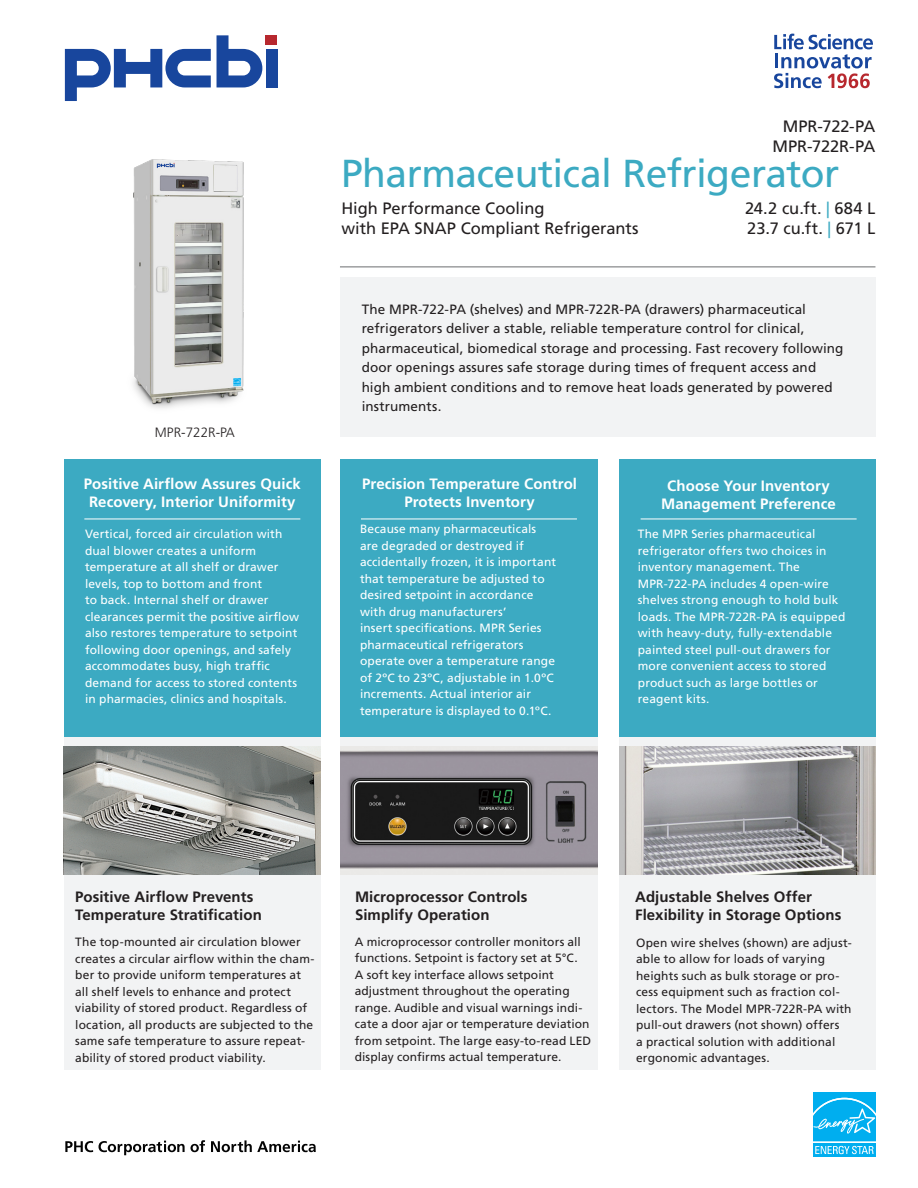
<style>
.page{position:relative;width:918px;height:1188px;background:#fff}
.page>*{position:absolute;margin:0;border:0;box-sizing:border-box;transform-origin:0 0}
.PS_PHCbi_Title{font:39px "Frutiger LT Std";letter-spacing:-.015em;color:#3caac2}
.PS_PHCbi_Subtitle{font:16.5px/19.8px "Frutiger LT Std";color:#231f20}
.PS_PHCbi_Model_Numbe{font:16.5px/19.8px "Frutiger LT Std";color:#231f20}
.PS_PHCbi_Section_1-T{font:700 15px/18px "Frutiger LT Std";letter-spacing:.005em;color:#fff;text-align:center}
.PS_PHCbi_Section_2-T{font:700 15px/18px "Frutiger LT Std";letter-spacing:.005em;color:#231f20}
.PS_PHCbi_Intro_Copy{font:13.5px/19.5px "Frutiger LT Std";letter-spacing:.005em;color:#231f20}
.t1{font:300 13.5px "Frutiger LT Std";color:#231f20}
.PS_PHCbi_Section_1{font:12px/16.5px "Frutiger LT Std";letter-spacing:.01em;color:#fff}
.PS_PHCbi_Section_2{font:12px/16.5px "Frutiger LT Std";letter-spacing:.01em;color:#231f20}
.s1{color:#3caac2}
</style>
<div class="page">
<div style="left:64px;top:731px;width:257px;height:339px;background:#f2f3f4"></div>
<div style="left:340px;top:731px;width:258px;height:339px;background:#f2f3f4"></div>
<div style="left:619px;top:731px;width:256px;height:339px;background:#f2f3f4"></div>
<div style="left:64px;top:459px;width:257px;height:277px;background:#3caac2"></div>
<div style="left:340px;top:459px;width:258px;height:277px;background:#3caac2"></div>
<div style="left:619px;top:459px;width:256px;height:277px;background:#3caac2"></div>
<div style="left:340px;top:278px;width:535px;height:159px;background:#f2f3f4"></div>
<hr style="left:84px;top:519px;width:216px;height:1px;background:#fff">
<hr style="left:361px;top:519px;width:216px;height:1px;background:#fff">
<hr style="left:641px;top:519px;width:216px;height:1px;background:#fff">
<hr style="left:340px;top:267px;width:535px;height:1px;background:#6c6d70">
<div style="left:266px;top:49px;width:11px;height:38px;background:#18469d"></div>
<svg style="left:65px;top:49px;width:146px;height:52px"></svg>
<svg style="left:217px;top:35px;width:45px;height:52px"></svg>
<div style="left:266px;top:35px;width:11px;height:10px;background:#b7282e"></div>
<svg style="left:774px;top:34px;width:99px;height:54px"></svg>
<svg style="left:65px;top:1141px;width:28px;height:11px"></svg>
<svg style="left:99px;top:1141px;width:86px;height:14px"></svg>
<svg style="left:191px;top:1140px;width:14px;height:12px"></svg>
<svg style="left:211px;top:1140px;width:105px;height:12px"></svg>
<img style="left:64px;top:746px;width:256px;height:129px">
<img style="left:340px;top:746px;width:258px;height:129px">
<img style="left:619px;top:746px;width:256px;height:129px">
<img style="left:133px;top:159px;width:111px;height:249px">
<svg style="left:813px;top:1093px;width:62px;height:63px;background:#2dbcf1"></svg>
<p class="t1" style="left:155px;top:425px;width:82px">MPR-722R-PA</p>
<p class="PS_PHCbi_Section_1-T" style="left:84px;top:475px;width:218px">Positive Airflow Assures Quick<br>Recovery, Interior Uniformity</p>
<p class="PS_PHCbi_Section_1" style="left:85px;top:526px;width:216px">Vertical, forced air circulation with dual blower creates a uniform temperature at all shelf or drawer levels, top to bottom and front<br>to back. Internal shelf or drawer clearances permit the positive airflow also restores temperature to setpoint following door openings, and safely accommodates busy, high traffic demand for access to stored contents in pharmacies, clinics and hospitals.</p>
<p class="PS_PHCbi_Model_Numbe" style="left:772px;top:116px;width:105px;text-align:right">MPR-722-PA<br>MPR-722R-PA</p>
<p class="PS_PHCbi_Title" style="left:341px;top:151px;width:500px">Pharmaceutical Refrigerator</p>
<p class="PS_PHCbi_Subtitle" style="left:341px;top:199px;width:299px">High Performance Cooling<br>with EPA SNAP Compliant Refrigerants</p>
<p class="PS_PHCbi_Model_Numbe" style="left:745px;top:199px;width:132px">24.2 cu.ft. <span class="s1">|</span> 684 L<br>23.7 cu.ft. <span class="s1">|</span> 671 L</p>
<p class="PS_PHCbi_Intro_Copy" style="left:362px;top:299px;width:483px">The MPR-722-PA (shelves) and MPR-722R-PA (drawers) pharmaceutical refrigerators deliver a stable, reliable temperature control for clinical, pharmaceutical, biomedical storage and processing. Fast recovery following door openings assures safe storage during times of frequent access and high ambient conditions and to remove heat loads generated by powered instruments.</p>
<p class="PS_PHCbi_Section_1-T" style="left:362px;top:475px;width:217px">Precision Temperature Control<br>Protects Inventory</p>
<p class="PS_PHCbi_Section_1" style="left:360px;top:521px;width:198px">Because many pharmaceuticals are degraded or destroyed if accidentally frozen, it is important that temperature be adjusted to desired setpoint in accordance with drug manufacturers’<br>insert specifications. MPR Series pharmaceutical refrigerators operate over a temperature range of 2ºC to 23ºC, adjustable in 1.0ºC increments. Actual interior air temperature is displayed to 0.1ºC.</p>
<p class="PS_PHCbi_Section_1-T" style="left:661px;top:476px;width:176px">Choose Your Inventory<br>Management Preference</p>
<p class="PS_PHCbi_Section_1" style="left:638px;top:526px;width:190px">The MPR Series pharmaceutical refrigerator offers two choices in inventory management. The</p>
<p class="PS_PHCbi_Section_1" style="left:638px;top:575px;width:209px">MPR-722-PA includes 4 open-wire shelves strong enough to hold bulk loads. The MPR-722R-PA is equipped with heavy-duty, fully-extendable painted steel pull-out drawers for more convenient access to stored product such as large bottles or reagent kits.</p>
<p class="PS_PHCbi_Section_2-T" style="left:75px;top:888px;width:188px">Positive Airflow Prevents<br>Temperature Stratification</p>
<p class="PS_PHCbi_Section_2" style="left:75px;top:934px;width:241px">The top-mounted air circulation blower creates a circular airflow within the cham&shy;ber to provide uniform temperatures at all shelf levels to enhance and protect viability of stored product. Regardless of location, all products are subjected to the same safe temperature to assure repeat&shy;ability of stored product viability.</p>
<p class="PS_PHCbi_Section_2-T" style="left:355px;top:888px;width:174px">Microprocessor Controls<br>Simplify Operation</p>
<p class="PS_PHCbi_Section_2" style="left:355px;top:933px;width:238px">A microprocessor controller monitors all functions. Setpoint is factory set at 5°C.<br>A soft key interface allows setpoint adjustment throughout the operating range. Audible and visual warnings indi&shy;cate a door ajar or temperature deviation from setpoint. The large easy-to-read LED display confirms actual temperature.</p>
<p class="PS_PHCbi_Section_2-T" style="left:635px;top:888px;width:208px">Adjustable Shelves Offer<br>Flexibility in Storage Options</p>
<p class="PS_PHCbi_Section_2" style="left:636px;top:934px;width:217px">Open wire shelves (shown) are adjust&shy;able to allow for loads of varying heights such as bulk storage or pro&shy;cess equipment such as fraction col&shy;lectors. The Model MPR-722R-PA with pull-out drawers (not shown) offers<br>a practical solution with additional ergonomic advantages.</p>
</div>
